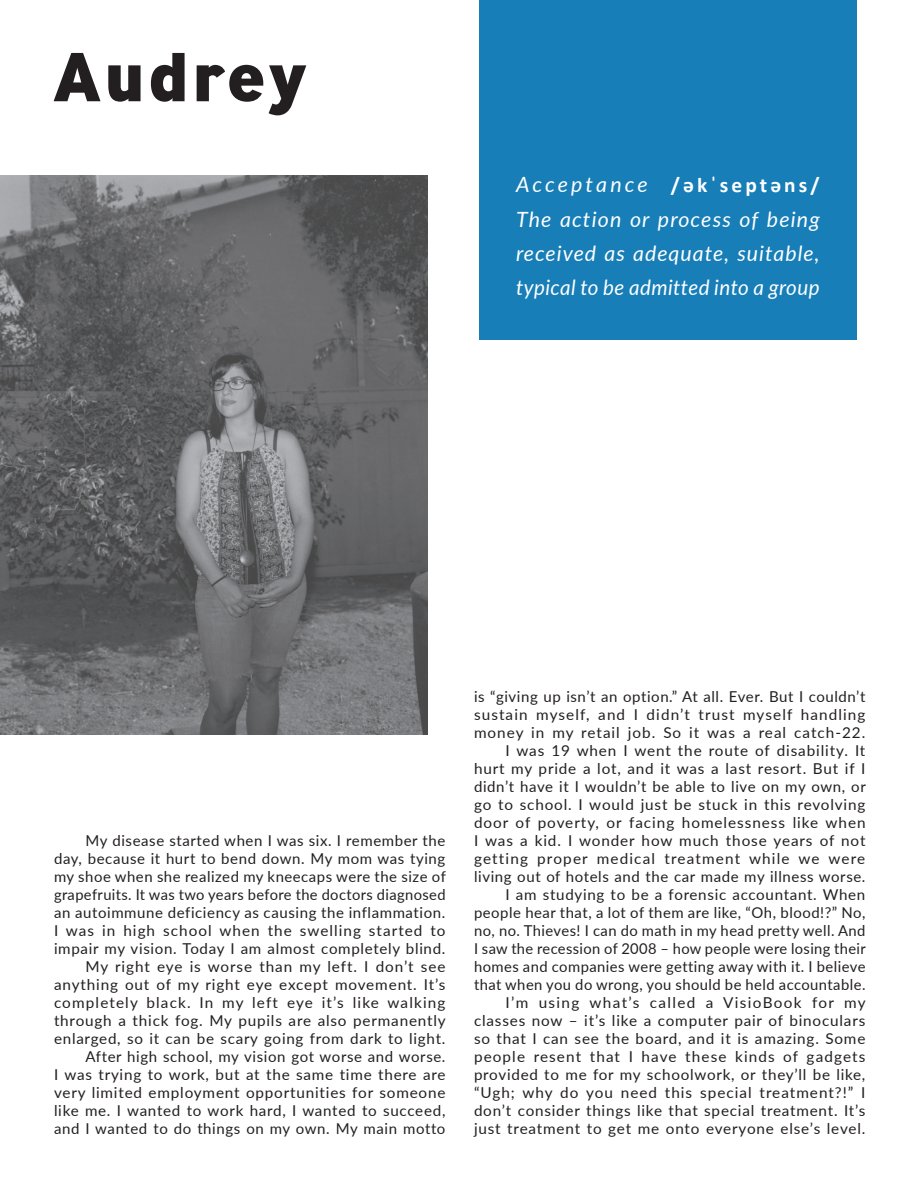
<style>
.page{position:relative;width:918px;height:1188px;background:#fff}
.page>*{position:absolute;margin:0;border:0;box-sizing:border-box;transform-origin:0 0}
.deck{font:italic 21px/34.2px "Lato";letter-spacing:.025em;color:#fff;text-align:justify}
.deck-2{font:700 21px "Calibri";letter-spacing:.145em;color:#fff}
.body_text{font:15px/18px "Lato";letter-spacing:.04em;color:#231f20;text-align:justify}
.s1{font-family:"Lato";font-weight:400;font-style:italic}
</style>
<div class="page">
<svg style="left:54px;top:53px;width:252px;height:62px"></svg>
<img style="left:0;top:176px;width:427px;height:558px">
<div style="left:479px;top:0;width:377px;height:340px;background:#177eb8"></div>
<p class="deck-2" style="left:516px;top:171px;width:305px"><span class="s1">Acceptance</span> /əkˈseptəns/</p>
<p class="deck" style="left:516px;top:201px;width:305px">The action or process of being received as adequate, suitable, typical to be admitted into a group</p>
<p class="body_text" style="left:54px;top:831px;width:393px;text-align:left;text-indent:32px">My disease started when I was six. I remember the day, because it hurt to bend down. My mom was tying my shoe when she realized my kneecaps were the size of grapefruits. It was two years before the doctors diagnosed an autoimmune deficiency as causing the inflammation.<br>I was in high school when the swelling started to impair my vision. Today I am almost completely blind.</p>
<p class="body_text" style="left:54px;top:957px;width:393px;text-indent:32px">My right eye is worse than my left. I don’t see anything out of my right eye except movement. It’s completely black. In my left eye it’s like walking through a thick fog. My pupils are also permanently enlarged, so it can be scary going from dark to light.</p>
<p class="body_text" style="left:54px;top:1047px;width:393px;text-indent:32px">After high school, my vision got worse and worse.<br>I was trying to work, but at the same time there are very limited employment opportunities for someone like me. I wanted to work hard, I wanted to succeed, and I wanted to do things on my own. My main motto</p>
<p class="body_text" style="left:474px;top:687px;width:393px">is “giving up isn’t an option.” At all. Ever. But I couldn’t sustain myself, and I didn’t trust myself handling money in my retail job. So it was a real catch-22.</p>
<p class="body_text" style="left:474px;top:741px;width:393px;text-indent:32px">I was 19 when I went the route of disability. It hurt my pride a lot, and it was a last resort. But if I didn’t have it I wouldn’t be able to live on my own, or go to school. I would just be stuck in this revolving door of poverty, or facing homelessness like when I was a kid. I wonder how much those years of not getting proper medical treatment while we were living out of hotels and the car made my illness worse.</p>
<p class="body_text" style="left:474px;top:885px;width:393px;text-indent:32px">I am studying to be a forensic accountant. When people hear that, a lot of them are like, “Oh, blood!?” No, no, no. Thieves! I can do math in my head pretty well. And I saw the recession of 2008 – how people were losing their homes and companies were getting away with it. I believe that when you do wrong, you should be held accountable.</p>
<p class="body_text" style="left:474px;top:993px;width:393px;text-indent:32px">I’m using what’s called a VisioBook for my classes now – it’s like a computer pair of binoculars so that I can see the board, and it is amazing. Some people resent that I have these kinds of gadgets provided to me for my schoolwork, or they’ll be like, “Ugh; why do you need this special treatment?!” I don’t consider things like that special treatment. It’s just treatment to get me onto everyone else’s level.</p>
</div>
